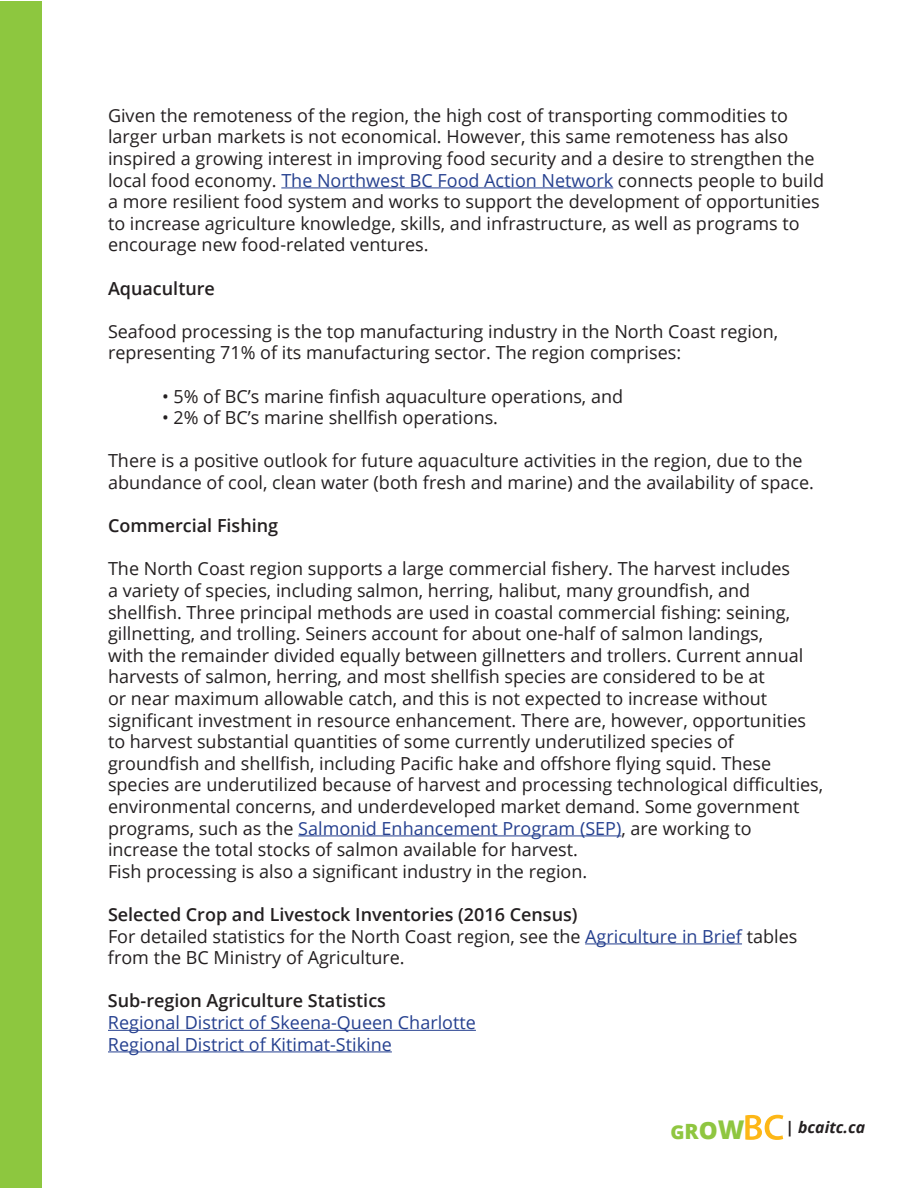
<style>
.page{position:relative;width:918px;height:1188px;background:#fff}
.page>*{position:absolute;margin:0;border:0;box-sizing:border-box;transform-origin:0 0}
.t1{font:800 19.05px "Open Sans";color:#8fc640}
.t2{font:18px/21.6px "Open Sans";color:#231f20}
.t3{font:18px/21.6px "Open Sans";color:#25408f}
.t4{font:600 18px "Open Sans";color:#231f20}
.t5{font:italic 700 15.9px "Open Sans";color:#231f20}
.s1{color:#25408f}
.s2{font-weight:600}
.s3{font-size:21px}
.s4{font-size:23.85px}
.s5{font-size:25.8px}
</style>
<div class="page">
<svg style="left:745px;top:1115px;width:38px;height:25px"></svg>
<hr style="left:281px;top:187px;width:332px;height:1px;background:#25408f">
<hr style="left:298px;top:835px;width:323px;height:1px;background:#25408f">
<hr style="left:585px;top:943px;width:157px;height:1px;background:#25408f">
<hr style="left:108px;top:1030px;width:368px;height:1px;background:#25408f">
<hr style="left:108px;top:1051px;width:284px;height:1px;background:#25408f">
<div style="left:1px;top:1px;width:41px;height:1186px;background:#8dc73f"></div>
<p class="t2" style="left:108px;top:104px;width:718px">Given the remoteness of the region, the high cost of transporting commodities to larger urban markets is not economical. However, this same remoteness has also inspired a growing interest in improving food security and a desire to strengthen the local food economy. <span class="s1">The Northwest BC Food Action Network</span> connects people to build a more resilient food system and works to support the development of opportunities to increase agriculture knowledge, skills, and infrastructure, as well as programs to encourage new food-related ventures.</p>
<p class="t4" style="left:108px;top:276px;width:108px">Aquaculture</p>
<p class="t2" style="left:108px;top:320px;width:672px">Seafood processing is the top manufacturing industry in the North Coast region, representing 71% of its manufacturing sector. The region comprises:</p>
<p class="t2" style="left:162px;top:385px;width:463px">• 5% of BC’s marine finfish aquaculture operations, and</p>
<p class="t2" style="left:162px;top:406px;width:338px">• 2% of BC’s marine shellfish operations.</p>
<p class="t2" style="left:108px;top:450px;width:708px">There is a positive outlook for future aquaculture activities in the region, due to the abundance of cool, clean water (both fresh and marine) and the availability of space.</p>
<p class="t4" style="left:108px;top:513px;width:172px">Commercial Fishing</p>
<p class="t2" style="left:108px;top:558px;width:717px">The North Coast region supports a large commercial fishery. The harvest includes<br>a variety of species, including salmon, herring, halibut, many groundfish, and shellfish. Three principal methods are used in coastal commercial fishing: seining, gillnetting, and trolling. Seiners account for about one-half of salmon landings,<br>with the remainder divided equally between gillnetters and trollers. Current annual harvests of salmon, herring, and most shellfish species are considered to be at<br>or near maximum allowable catch, and this is not expected to increase without significant investment in resource enhancement. There are, however, opportunities to harvest substantial quantities of some currently underutilized species of groundfish and shellfish, including Pacific hake and offshore flying squid. These species are underutilized because of harvest and processing technological difficulties, environmental concerns, and underdeveloped market demand. Some government programs, such as the <span class="s1">Salmonid Enhancement Program (SEP)</span>, are working to increase the total stocks of salmon available for harvest.<br>Fish processing is also a significant industry in the region.</p>
<p class="t2" style="left:108px;top:903px;width:691px"><span class="s2">Selected Crop and Livestock Inventories (2016 Census)<br></span>For detailed statistics for the North Coast region, see the <span class="s1">Agriculture in Brief</span> tables from the BC Ministry of Agriculture.</p>
<p class="t4" style="left:108px;top:988px;width:280px">Sub-region Agriculture Statistics</p>
<p class="t3" style="left:108px;top:1011px;width:369px">Regional District of Skeena-Queen Charlotte<br>Regional District of Kitimat-Stikine</p>
<p class="t1" style="left:670px;top:1118px;width:76px">G<span class="s3">R</span><span class="s4">O</span><span class="s5">W</span></p>
<p class="t5" style="left:785px;top:1116px;width:81px">| bcaitc.ca</p>
</div>
